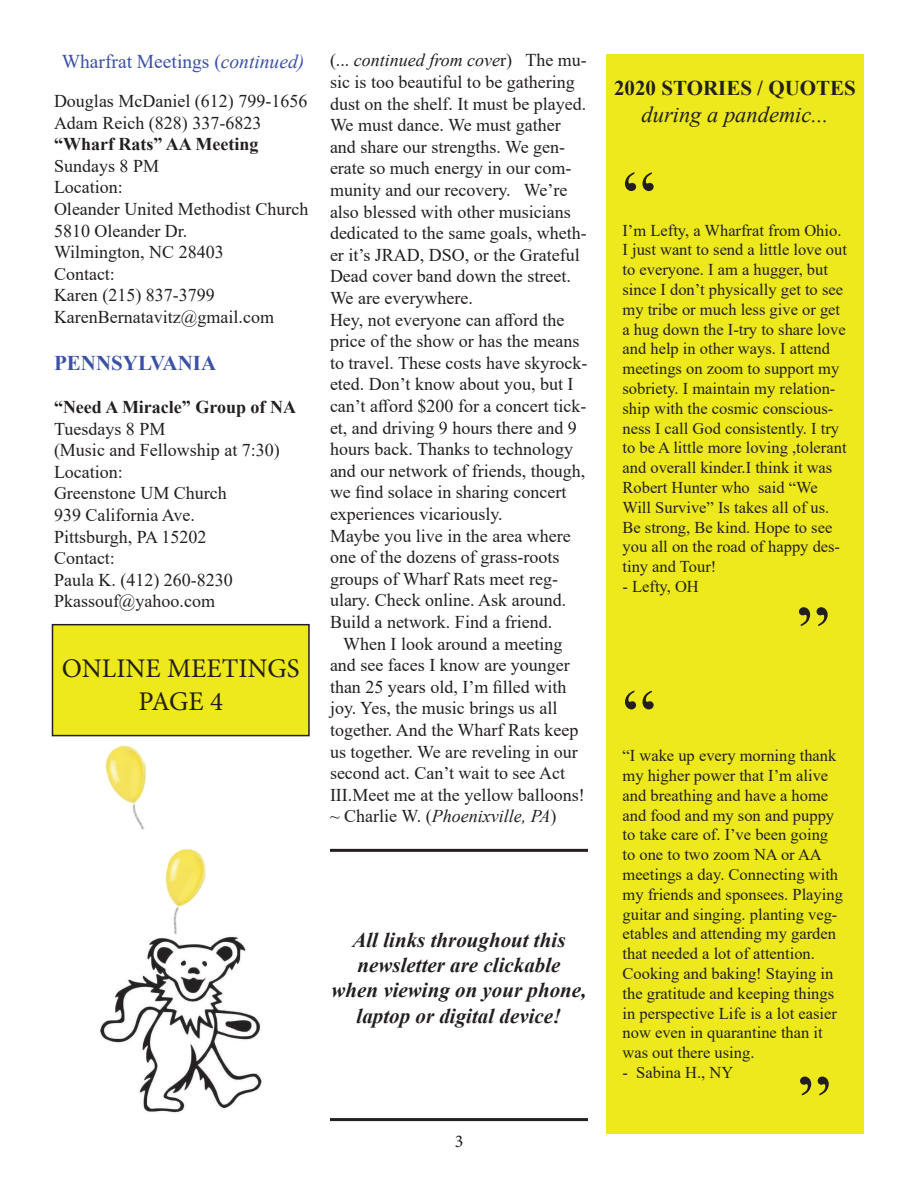
<style>
.page{position:relative;width:918px;height:1188px;background:#fff}
.page>*{position:absolute;margin:0;border:0;box-sizing:border-box;transform-origin:0 0}
.t1{font:75px "Times New Roman";color:#231f20}
.t2{font:27px "Minion Pro";color:#231f20}
.t3{font:italic 22.5px "Times New Roman";color:#231f20}
.t4{font:italic 700 21px "Times New Roman";color:#231f20}
.t5{font:700 21px "Times New Roman";color:#231f20}
.t6{font:700 21px "Times New Roman";color:#3b51a3}
.t7{font:19.5px "Times New Roman";color:#3b51a3}
.t8{font:18px/21.6px "Times New Roman";color:#231f20}
.t9{font:700 18px "Times New Roman";color:#231f20}
.t10{font:italic 18px "Times New Roman";color:#231f20}
.t11{font:18px "Minion Pro";color:#231f20}
.t12{font:16.5px/19.8px "Times New Roman";color:#231f20}
.s1{font-style:italic}
.s2{font-style:normal}
</style>
<div class="page">
<div style="left:606px;top:54px;width:258px;height:1080px;background:#ede91d"></div>
<img style="left:105px;top:745px;width:42px;height:85px">
<img style="left:100px;top:936px;width:162px;height:177px">
<div style="left:52px;top:625px;width:257px;height:111px;background:#ede91a"></div>
<div style="left:52px;top:624px;width:258px;height:112px;border:2px solid #231f20"></div>
<img style="left:151px;top:848px;width:60px;height:98px">
<hr style="left:330px;top:849px;width:258px;height:3px;background:#231f20">
<hr style="left:330px;top:1118px;width:258px;height:3px;background:#231f20">
<p class="t7" style="left:62px;top:47px;width:244px">Wharfrat Meetings (<span class="s1">continued)</span></p>
<p class="t8" style="left:54px;top:90px;width:255px">Douglas McDaniel (612) 799-1656<br>Adam Reich (828) 337-6823</p>
<p class="t9" style="left:54px;top:131px;width:206px">“Wharf Rats” AA Meeting</p>
<p class="t8" style="left:54px;top:154px;width:107px">Sundays 8 PM</p>
<p class="t8" style="left:54px;top:176px;width:70px">Location:</p>
<p class="t8" style="left:54px;top:198px;width:256px">Oleander United Methodist Church</p>
<p class="t8" style="left:54px;top:219px;width:135px">5810 Oleander Dr.</p>
<p class="t8" style="left:54px;top:241px;width:171px">Wilmington, NC 28403</p>
<p class="t8" style="left:54px;top:262px;width:63px">Contact:</p>
<p class="t8" style="left:54px;top:284px;width:162px">Karen (215) 837-3799</p>
<p class="t8" style="left:54px;top:306px;width:222px">KarenBernatavitz@gmail.com</p>
<p class="t6" style="left:54px;top:348px;width:164px">PENNSYLVANIA</p>
<p class="t9" style="left:54px;top:394px;width:244px">“Need A Miracle” Group of NA</p>
<p class="t8" style="left:54px;top:417px;width:227px">Tuesdays 8 PM<br>(Music and Fellowship at 7:30)</p>
<p class="t8" style="left:54px;top:460px;width:70px">Location:</p>
<p class="t8" style="left:54px;top:482px;width:174px">Greenstone UM Church<br>939 California Ave.</p>
<p class="t8" style="left:54px;top:525px;width:154px">Pittsburgh, PA 15202</p>
<p class="t8" style="left:54px;top:547px;width:63px">Contact:</p>
<p class="t8" style="left:54px;top:568px;width:180px">Paula K. (412) 260-8230</p>
<p class="t8" style="left:54px;top:590px;width:163px">Pkassouf@yahoo.com</p>
<p class="t2" style="left:62px;top:651px;width:239px">ONLINE MEETINGS</p>
<p class="t2" style="left:138px;top:683px;width:86px">PAGE 4</p>
<p class="t8" style="left:330px;top:49px;width:258px">(... <span class="s1">continued from cove</span>r) The mu&shy;sic is too beautiful to be gathering dust on the shelf. It must be played.<br>We must dance. We must gather and share our strengths. We gen&shy;erate so much energy in our com&shy;munity and our recovery. We’re also blessed with other musicians dedicated to the same goals, wheth&shy;er it’s JRAD, DSO, or the Grateful<br>Dead cover band down the street.<br>We are everywhere.</p>
<p class="t8" style="left:330px;top:308px;width:259px">Hey, not everyone can afford the price of the show or has the means to travel. These costs have skyrock&shy;eted. Don’t know about you, but I can’t afford $200 for a concert tick&shy;et, and driving 9 hours there and 9 hours back. Thanks to technology and our network of friends, though, we find solace in sharing concert experiences vicariously.</p>
<p class="t8" style="left:330px;top:524px;width:242px">Maybe you live in the area where one of the dozens of grass-roots groups of Wharf Rats meet reg&shy;ulary. Check online. Ask around.<br>Build a network. Find a friend.</p>
<p class="t8" style="left:330px;top:632px;width:256px;text-indent:13px">When I look around a meeting and see faces I know are younger than 25 years old, I’m filled with joy. Yes, the music brings us all together. And the Wharf Rats keep us together. We are reveling in our second act. Can’t wait to see Act<br>III.Meet me at the yellow balloons!</p>
<p class="t10" style="left:330px;top:804px;width:228px"><span class="s2">~ Charlie W. (</span>Phoenixville, PA<span class="s2">)</span></p>
<p class="t4" style="left:352px;top:925px;width:215px">All links throughout this</p>
<p class="t4" style="left:358px;top:951px;width:204px">newsletter are clickable</p>
<p class="t4" style="left:332px;top:976px;width:256px">when viewing on your phone,</p>
<p class="t4" style="left:357px;top:1001px;width:206px">laptop or digital device!</p>
<p class="t11" style="left:455px;top:1129px;width:10px">3</p>
<p class="t5" style="left:614px;top:73px;width:243px">2020 STORIES / QUOTES</p>
<p class="t3" style="left:642px;top:99px;width:188px">during a pandemic...</p>
<p class="t1" style="left:622px;top:145px;width:35px">“</p>
<p class="t12" style="left:622px;top:220px;width:226px">I’m Lefty, a Wharfrat from Ohio.<br>I just want to send a little love out to everyone. I am a hugger, but since I don’t physically get to see my tribe or much less give or get a hug down the I-try to share love and help in other ways. I attend meetings on zoom to support my sobriety. I maintain my relation&shy;ship with the cosmic conscious&shy;ness I call God consistently. I try to be A little more loving ,tolerant and overall kinder.I think it was<br>Robert Hunter who said “We<br>Will Survive” Is takes all of us.<br>Be strong, Be kind. Hope to see you all on the road of happy des&shy;tiny and Tour!</p>
<p class="t12" style="left:622px;top:576px;width:78px">- Lefty, OH</p>
<p class="t1" style="left:622px;top:663px;width:35px">“</p>
<p class="t1" style="left:796px;top:580px;width:35px">”</p>
<p class="t12" style="left:622px;top:745px;width:222px">“I wake up every morning thank my higher power that I’m alive and breathing and have a home and food and my son and puppy to take care of. I’ve been going to one to two zoom NA or AA meetings a day. Connecting with my friends and sponsees. Playing guitar and singing. planting veg&shy;etables and attending my garden that needed a lot of attention.<br>Cooking and baking! Staying in the gratitude and keeping things in perspective Life is a lot easier now even in quarantine than it was out there using.</p>
<p class="t12" style="left:622px;top:1062px;width:112px">- Sabina H., NY</p>
<p class="t1" style="left:798px;top:1049px;width:35px">”</p>
</div>
